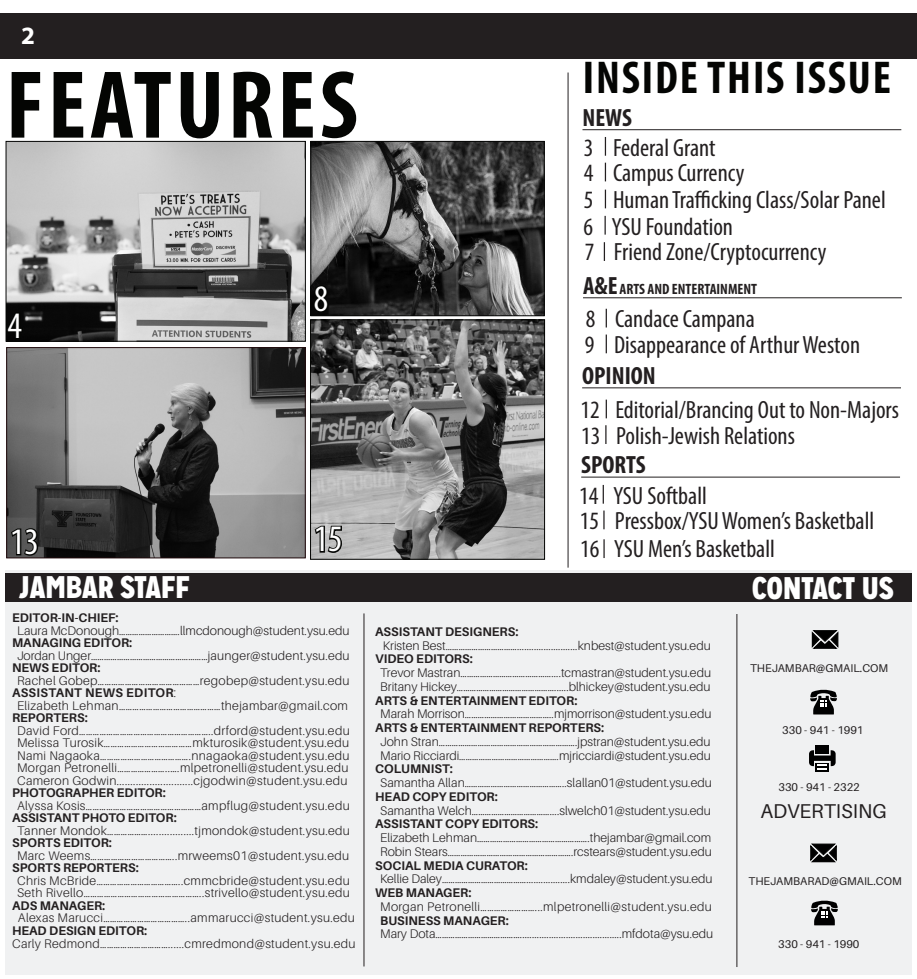
<style>
.page{position:relative;width:917px;height:979px;background:#fff}
.page>*{position:absolute;margin:0;border:0;box-sizing:border-box;transform-origin:0 0}
.Small_Headline{font:700 condensed 97.38px "Myriad Pro";letter-spacing:.04em;color:#040503}
.Small_Headline-2{font:700 condensed 46.25px "Myriad Pro";letter-spacing:.04em;color:#040503}
.t1{font:condensed 37.5px "Myriad Pro";color:#fff}
.t2{font:900 31.25px "Mission Gothic";color:#fff}
.t3{font:condensed 25px "Myriad Pro";color:#231f20}
.t4{font:700 condensed 25px "Myriad Pro";color:#231f20}
.Small_Headline-3{font:700 25px "Myriad Pro";color:#fff}
.t5{font:20px "Aileron";color:#231f20}
.t6{font:700 condensed 15px "Myriad Pro";color:#231f20}
.t7{font:300 12.5px "Aileron";letter-spacing:.025em;color:#231f20}
.t8{font:300 12.5px "Aileron";color:#231f20}
.t9{font:700 12.5px "Aileron";color:#231f20}
.t10{font:700 12.5px "Aileron";letter-spacing:.025em;color:#231f20}
.t11{font:11.25px "Aileron";color:#231f20}
.s1{font-weight:300}
</style>
<div class="page">
<div style="left:5px;top:570px;width:907px;height:405px;background:#f0f1f2"></div>
<div style="left:5px;top:573px;width:907px;height:28px;background:#231f20"></div>
<svg style="left:810px;top:689px;width:27px;height:25px"></svg>
<div style="left:816px;top:745px;width:13px;height:9px;background:#000"></div>
<svg style="left:816px;top:769px;width:13px;height:2px"></svg>
<svg style="left:809px;top:750px;width:27px;height:19px"></svg>
<svg style="left:810px;top:843px;width:27px;height:20px"></svg>
<svg style="left:811px;top:900px;width:27px;height:25px"></svg>
<svg style="left:811px;top:630px;width:28px;height:19px"></svg>
<hr style="left:364px;top:613px;width:1px;height:353px;background:#231f20">
<hr style="left:736px;top:614px;width:1px;height:353px;background:#231f20">
<div style="left:0;top:14px;width:917px;height:45px;background:#231f20"></div>
<hr style="left:568px;top:73px;width:1px;height:495px;background:#231f20">
<hr style="left:582px;top:129px;width:319px;height:1px;background:#231f20">
<hr style="left:583px;top:297px;width:319px;height:1px;background:#231f20">
<hr style="left:582px;top:387px;width:319px;height:1px;background:#231f20">
<hr style="left:581px;top:477px;width:319px;height:1px;background:#231f20">
<svg style="left:605px;top:137px;width:1px;height:19px"></svg>
<svg style="left:605px;top:163px;width:1px;height:18px"></svg>
<svg style="left:605px;top:190px;width:1px;height:18px"></svg>
<svg style="left:604px;top:216px;width:2px;height:19px"></svg>
<svg style="left:605px;top:425px;width:1px;height:19px"></svg>
<svg style="left:606px;top:400px;width:1px;height:18px"></svg>
<svg style="left:606px;top:309px;width:1px;height:18px"></svg>
<svg style="left:603px;top:485px;width:1px;height:19px"></svg>
<svg style="left:603px;top:510px;width:2px;height:19px"></svg>
<svg style="left:603px;top:539px;width:2px;height:19px"></svg>
<svg style="left:604px;top:242px;width:1px;height:19px"></svg>
<img style="left:8px;top:349px;width:296px;height:207px">
<div style="left:6px;top:347px;width:300px;height:211px;border:1px solid #210b0d"></div>
<img style="left:8px;top:143px;width:296px;height:196px">
<div style="left:6px;top:141px;width:300px;height:200px;border:1px solid #050605"></div>
<img style="left:312px;top:143px;width:230px;height:171px">
<div style="left:310px;top:141px;width:234px;height:175px;border:1px solid #050605"></div>
<img style="left:312px;top:322px;width:231px;height:235px">
<div style="left:310px;top:320px;width:235px;height:239px;border:1px solid #040503"></div>
<svg style="left:6px;top:311px;width:18px;height:29px"></svg>
<svg style="left:10px;top:527px;width:29px;height:30px"></svg>
<svg style="left:312px;top:284px;width:18px;height:30px"></svg>
<svg style="left:313px;top:524px;width:30px;height:30px"></svg>
<svg style="left:606px;top:334px;width:1px;height:19px"></svg>
<p class="Small_Headline-3" style="left:21px;top:19px;width:15px">2</p>
<p class="Small_Headline" style="left:6px;top:44px;width:353px">FEATURES</p>
<p class="Small_Headline-2" style="left:583px;top:49px;width:310px">INSIDE THIS ISSUE</p>
<p class="t4" style="left:582px;top:102px;width:51px">NEWS</p>
<p class="t3" style="left:584px;top:132px;width:133px">3 Federal Grant</p>
<p class="t3" style="left:584px;top:158px;width:162px">4 Campus Currency</p>
<p class="t3" style="left:584px;top:185px;width:304px">5 Human Trafficking Class/Solar Panel</p>
<p class="t3" style="left:583px;top:211px;width:151px">6 YSU Foundation</p>
<p class="t1" style="left:8px;top:303px;width:16px">4</p>
<p class="t1" style="left:10px;top:519px;width:30px">13</p>
<p class="t1" style="left:314px;top:276px;width:16px">8</p>
<p class="t1" style="left:314px;top:516px;width:30px">15</p>
<p class="t3" style="left:585px;top:237px;width:243px">7 Friend Zone/Cryptocurrency</p>
<p class="t4" style="left:583px;top:270px;width:36px">A&amp;E</p>
<p class="t6" style="left:619px;top:280px;width:139px">ARTS AND ENTERTAINMENT</p>
<p class="t3" style="left:586px;top:304px;width:170px">8 Candace Campana</p>
<p class="t3" style="left:585px;top:329px;width:277px">9 Disappearance of Arthur Weston</p>
<p class="t4" style="left:582px;top:360px;width:75px">OPINION</p>
<p class="t3" style="left:580px;top:395px;width:320px">12 Editorial/Brancing Out to Non-Majors</p>
<p class="t3" style="left:581px;top:421px;width:215px">13 Polish-Jewish Relations</p>
<p class="t4" style="left:581px;top:449px;width:66px">SPORTS</p>
<p class="t3" style="left:580px;top:506px;width:296px">15 Pressbox/YSU Women’s Basketball</p>
<p class="t3" style="left:580px;top:534px;width:196px">16 YSU Men’s Basketball</p>
<p class="t3" style="left:579px;top:480px;width:129px">14 YSU Softball</p>
<p class="t2" style="left:19px;top:567px;width:173px">JAMBAR STAFF</p>
<p class="t2" style="left:752px;top:568px;width:143px">CONTACT US</p>
<p class="t9" style="left:12px;top:611px;width:108px">EDITOR-IN-CHIEF:</p>
<p class="t8" style="left:17px;top:623px;width:334px">Laura McDonough……………………….llmcdonough@student.ysu.edu</p>
<p class="t9" style="left:12px;top:636px;width:122px">MANAGING EDITOR:</p>
<p class="t7" style="left:17px;top:648px;width:334px">Jordan Unger………………………………………………jaunger@student.ysu.edu</p>
<p class="t9" style="left:12px;top:661px;width:90px">NEWS EDITOR:</p>
<p class="t7" style="left:17px;top:673px;width:334px">Rachel Gobep………………………………………regobep@student.ysu.edu</p>
<p class="t10" style="left:12px;top:686px;width:166px">ASSISTANT NEWS EDITOR<span class="s1">:</span></p>
<p class="t7" style="left:17px;top:698px;width:332px">Elizabeth Lehman………………………………………thejambar@gmail.com</p>
<p class="t9" style="left:12px;top:711px;width:77px">REPORTERS:</p>
<p class="t7" style="left:17px;top:723px;width:334px">David Ford…………………………………………………..drford@student.ysu.edu</p>
<p class="t7" style="left:17px;top:736px;width:333px">Melissa Turosik…………………………………mkturosik@student.ysu.edu</p>
<p class="t7" style="left:17px;top:748px;width:334px">Nami Nagaoka………………………………….nnagaoka@student.ysu.edu</p>
<p class="t7" style="left:17px;top:761px;width:333px">Morgan Petronelli…………………..….mlpetronelli@student.ysu.edu</p>
<p class="t7" style="left:17px;top:773px;width:332px">Cameron Godwin............................cjgodwin@student.ysu.edu</p>
<p class="t9" style="left:12px;top:786px;width:155px">PHOTOGRAPHER EDITOR:</p>
<p class="t7" style="left:17px;top:798px;width:334px">Alyssa Kosis……………………………………………ampflug@student.ysu.edu</p>
<p class="t9" style="left:12px;top:811px;width:166px">ASSISTANT PHOTO EDITOR:</p>
<p class="t7" style="left:17px;top:823px;width:334px">Tanner Mondok……………….................tjmondok@student.ysu.edu</p>
<p class="t9" style="left:12px;top:836px;width:101px">SPORTS EDITOR:</p>
<p class="t7" style="left:17px;top:848px;width:334px">Marc Weems………………………………..mrweems01@student.ysu.edu</p>
<p class="t9" style="left:12px;top:861px;width:128px">SPORTS REPORTERS:</p>
<p class="t7" style="left:17px;top:873px;width:334px">Chris McBride………………………………..cmmcbride@student.ysu.edu</p>
<p class="t7" style="left:17px;top:886px;width:334px">Seth Rivello……………………………………………..strivello@student.ysu.edu</p>
<p class="t9" style="left:12px;top:898px;width:95px">ADS MANAGER:</p>
<p class="t7" style="left:18px;top:911px;width:339px">Alexas Marucci………………………………..ammarucci@student.ysu.edu</p>
<p class="t9" style="left:12px;top:923px;width:137px">HEAD DESIGN EDITOR:</p>
<p class="t7" style="left:12px;top:937px;width:345px">Carly Redmond…………………………......cmredmond@student.ysu.edu</p>
<p class="t9" style="left:375px;top:624px;width:145px">ASSISTANT DESIGNERS:</p>
<p class="t8" style="left:383px;top:638px;width:329px">Kristen Best…………………………….........................knbest@student.ysu.edu</p>
<p class="t9" style="left:375px;top:652px;width:99px">VIDEO EDITORS:</p>
<p class="t8" style="left:380px;top:666px;width:332px">Trevor Mastran……………………………………....tcmastran@student.ysu.edu</p>
<p class="t8" style="left:380px;top:679px;width:332px">Britany Hickey………………………………………......blhickey@student.ysu.edu</p>
<p class="t9" style="left:375px;top:693px;width:204px">ARTS &amp; ENTERTAINMENT EDITOR:</p>
<p class="t8" style="left:380px;top:707px;width:333px">Marah Morrison…………………………………..mjmorrison@student.ysu.edu</p>
<p class="t9" style="left:375px;top:721px;width:231px">ARTS &amp; ENTERTAINMENT REPORTERS:</p>
<p class="t8" style="left:380px;top:734px;width:332px">John Stran……………………………………………………….jpstran@student.ysu.edu</p>
<p class="t8" style="left:380px;top:748px;width:332px">Mario Ricciardi……………………………………….mjricciardi@student.ysu.edu</p>
<p class="t9" style="left:375px;top:762px;width:79px">COLUMNIST:</p>
<p class="t8" style="left:380px;top:776px;width:333px">Samantha Allan………………………………………..slallan01@student.ysu.edu</p>
<p class="t9" style="left:375px;top:789px;width:124px">HEAD COPY EDITOR:</p>
<p class="t8" style="left:380px;top:803px;width:332px">Samantha Welch………………………………....slwelch01@student.ysu.edu</p>
<p class="t9" style="left:375px;top:817px;width:164px">ASSISTANT COPY EDITORS:</p>
<p class="t8" style="left:380px;top:831px;width:333px">Elizabeth Lehman…………………………………………….thejambar@gmail.com</p>
<p class="t8" style="left:380px;top:844px;width:333px">Robin Stears………………………………………………….rcstears@student.ysu.edu</p>
<p class="t9" style="left:375px;top:858px;width:154px">SOCIAL MEDIA CURATOR:</p>
<p class="t8" style="left:380px;top:872px;width:334px">Kellie Daley…………………………………..................kmdaley@student.ysu.edu</p>
<p class="t9" style="left:375px;top:886px;width:98px">WEB MANAGER:</p>
<p class="t7" style="left:380px;top:899px;width:333px">Morgan Petronelli……………………...mlpetronelli@student.ysu.edu</p>
<p class="t9" style="left:380px;top:913px;width:130px">BUSINESS MANAGER:</p>
<p class="t8" style="left:380px;top:927px;width:335px">Mary Dota…………………………………..........................................mfdota@ysu.edu</p>
<p class="t11" style="left:750px;top:662px;width:140px">THEJAMBAR@GMAIL.COM</p>
<p class="t11" style="left:782px;top:724px;width:83px">330 - 941 - 1991</p>
<p class="t11" style="left:778px;top:781px;width:83px">330 - 941 - 2322</p>
<p class="t5" style="left:760px;top:800px;width:128px">ADVERTISING</p>
<p class="t11" style="left:748px;top:875px;width:155px">THEJAMBARAD@GMAIL.COM</p>
<p class="t11" style="left:778px;top:938px;width:83px">330 - 941 - 1990</p>
</div>
